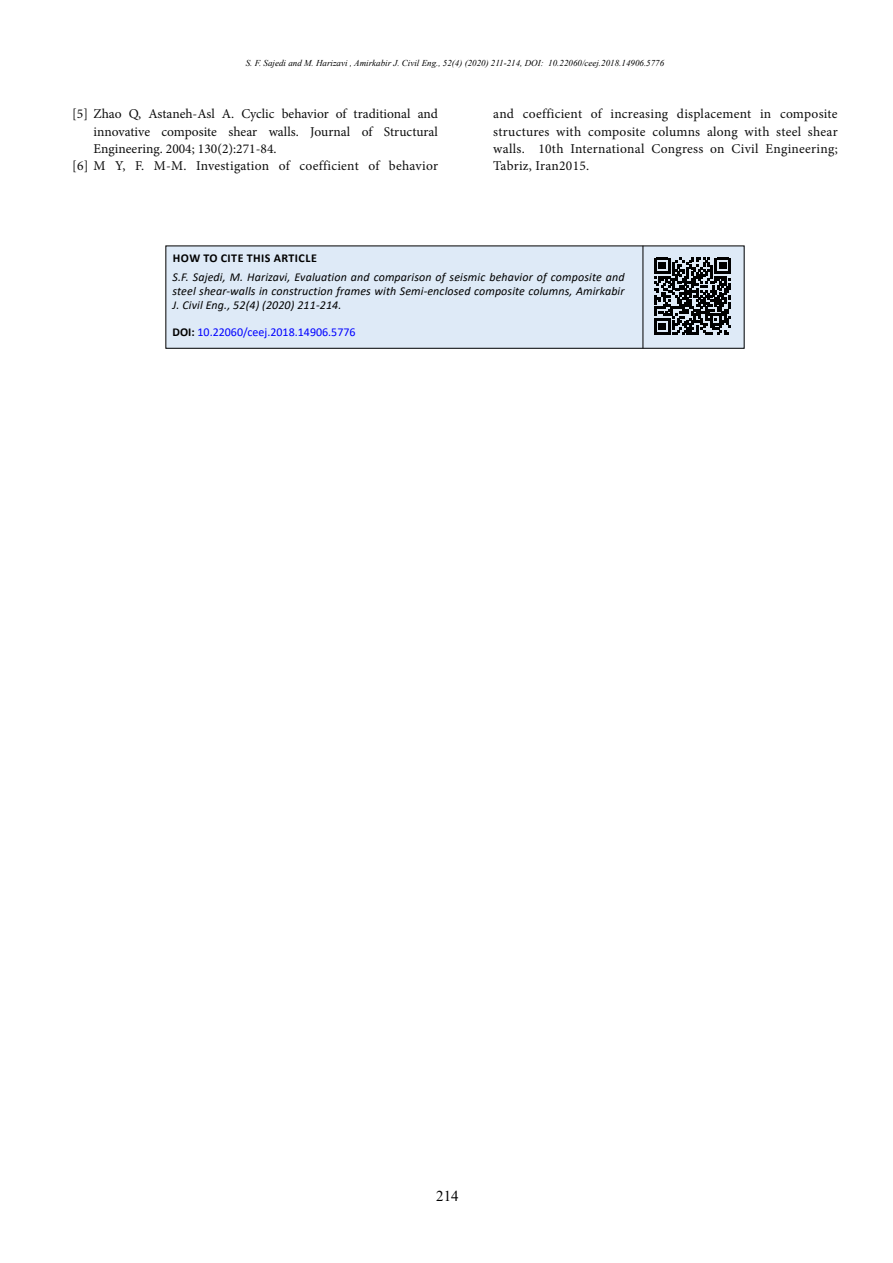
<style>
.page{position:relative;width:893px;height:1263px;background:#fff}
.page>*{position:absolute;margin:0;border:0;box-sizing:border-box;transform-origin:0 0}
.t1{font:15px "Times New Roman";color:#000}
.t2{font:13.5px/17.2px "Minion Pro";letter-spacing:.005em;color:#0d0d0d;text-align:justify}
.t3{font:italic 12px/14.4px "Calibri";letter-spacing:.01em;color:#000;text-align:justify}
.t4{font:12px "Calibri";color:#00f}
.t5{font:700 12px "Calibri";letter-spacing:.04em;color:#000}
.t6{font:italic 9px "Times New Roman";color:#000}
.s1{font-weight:700;color:#000}
</style>
<div class="page">
<div style="left:166px;top:246px;width:578px;height:102px;background:#deeaf7"></div>
<div style="left:165px;top:245px;width:580px;height:104px;border:1px solid #000"></div>
<hr style="left:642px;top:246px;width:1px;height:102px;background:#000">
<svg style="left:654px;top:258px;width:77px;height:76px"></svg>
<p class="t6" style="left:246px;top:57px;width:420px">S. F. Sajedi and M. Harizavi , Amirkabir J. Civil Eng., 52(4) (2020) 211-214, DOI: 10.22060/ceej.2018.14906.5776</p>
<p class="t2" style="left:72px;top:105px;width:367px">[5] Zhao Q, Astaneh-Asl A. Cyclic behavior of traditional and</p>
<p class="t2" style="left:94px;top:123px;width:346px">innovative composite shear walls. Journal of Structural</p>
<p class="t2" style="left:94px;top:140px;width:184px">Engineering. 2004; 130(2):271-84.</p>
<p class="t2" style="left:72px;top:157px;width:367px">[6] M Y, F. M-M. Investigation of coefficient of behavior</p>
<p class="t2" style="left:493px;top:105px;width:346px">and coefficient of increasing displacement in composite structures with composite columns along with steel shear walls. 10th International Congress on Civil Engineering; Tabriz, Iran2015.</p>
<p class="t5" style="left:173px;top:249px;width:145px">HOW TO CITE THIS ARTICLE</p>
<p class="t3" style="left:173px;top:269px;width:453px">S.F. Sajedi, M. Harizavi, Evaluation and comparison of seismic behavior of composite and steel shear-walls in construction frames with Semi-enclosed composite columns, Amirkabir J. Civil Eng., 52(4) (2020) 211-214.</p>
<p class="t4" style="left:173px;top:323px;width:184px"><span class="s1">DOI:</span> 10.22060/ceej.2018.14906.5776</p>
<p class="t1" style="left:436px;top:1185px;width:24px">214</p>
</div>
